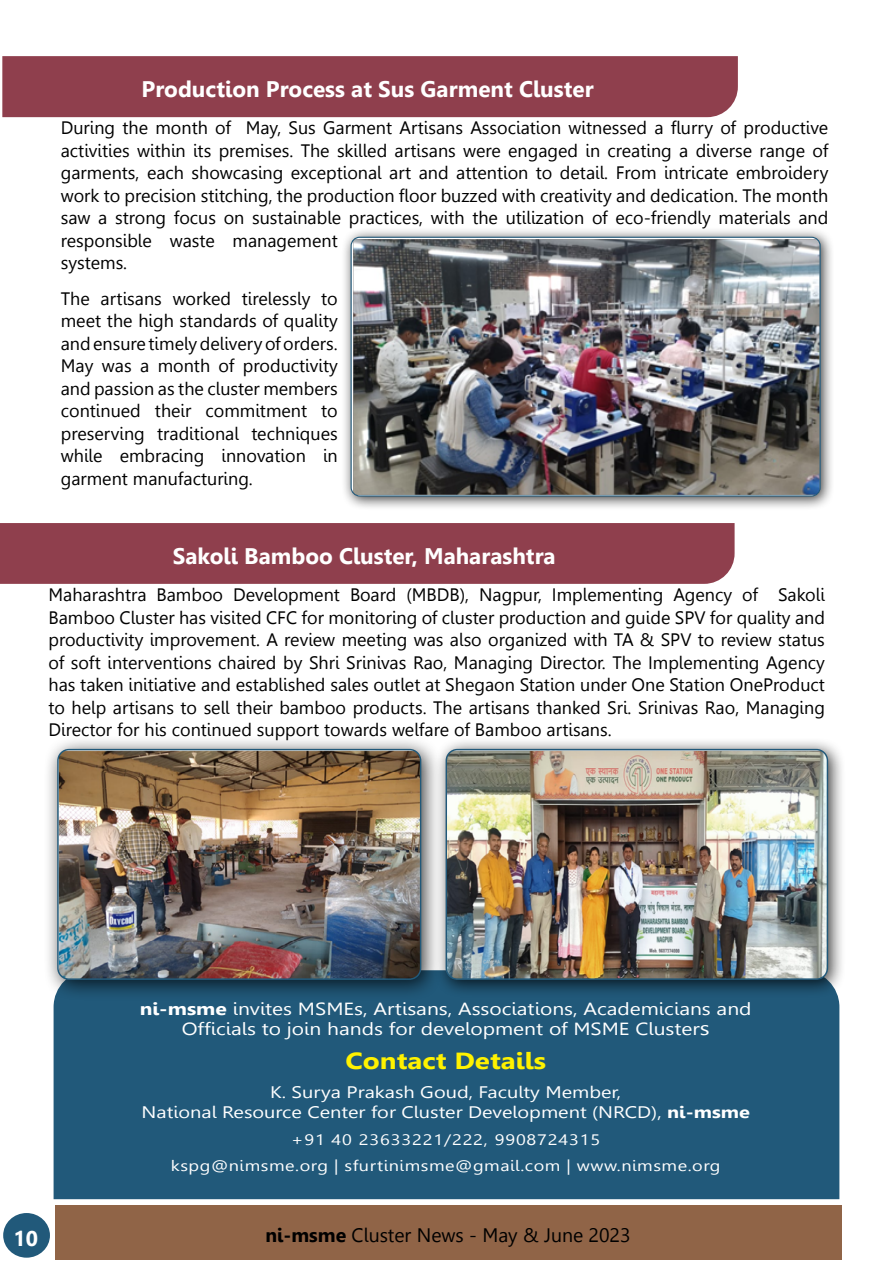
<style>
.page{position:relative;width:893px;height:1263px;background:#fff}
.page>*{position:absolute;margin:0;border:0;box-sizing:border-box;transform-origin:0 0}
.t1{font:700 23.25px "Leelawadee";color:#fff200;scale:1.2 1}
.t2{font:700 22.5px "Leelawadee";color:#fff}
.t3{font:700 21.3px "Leelawadee";color:#fff}
.t4{font:19.5px "Leelawadee";color:#000}
.t5{font:18px/22.5px "Leelawadee";color:#000;text-align:justify}
.t6{font:17.55px/20.2px "Leelawadee";color:#fff;text-align:center;scale:1.2 1}
.t7{font:16.65px/20.2px "Leelawadee";color:#fff;text-align:center;scale:1.2 1}
.t8{font:15.15px/26.4px "Leelawadee";letter-spacing:.03em;color:#fff;text-align:center;scale:1.2 1}
.s1{font-weight:700}
.s2{font-size:19.5px}
</style>
<div class="page">
<div style="left:3px;top:1213px;width:47px;height:45px;background:#21597a;border-radius:50%"></div>
<div style="left:55px;top:1206px;width:786px;height:54px;background:#906447"></div>
<div style="left:54px;top:998px;width:785px;height:201px;background:#21597a"></div>
<div style="left:2px;top:56px;width:736px;height:61px;background:#8f3f4d"></div>
<div style="left:342px;top:228px;width:493px;height:283px;background:#000;opacity:.75"></div>
<img style="left:352px;top:238px;width:468px;height:258px">
<div style="left:351px;top:237px;width:470px;height:259px;border:1px solid #21597a;border-radius:9px"></div>
<div style="left:0;top:523px;width:735px;height:61px;background:#8f3f4d"></div>
<div style="left:43px;top:735px;width:399px;height:266px;background:#000;opacity:.75"></div>
<img style="left:59px;top:750px;width:362px;height:229px">
<div style="left:57px;top:749px;width:364px;height:231px;border:1px solid #21597a;border-radius:11px"></div>
<div style="left:434px;top:737px;width:412px;height:261px;background:#000;opacity:.75"></div>
<img style="left:447px;top:750px;width:380px;height:229px">
<div style="left:446px;top:749px;width:382px;height:231px;border:1px solid #21597a;border-radius:11px"></div>
<p class="t2" style="left:142px;top:77px;width:453px">Production Process at Sus Garment Cluster</p>
<p class="t5" style="left:61px;top:117px;width:769px;text-align:left">During the month of May, Sus Garment Artisans Association witnessed a flurry of productive activities within its premises. The skilled artisans were engaged in creating a diverse range of garments, each showcasing exceptional art and attention to detail. From intricate embroidery work to precision stitching, the production floor buzzed with creativity and dedication. The month saw a strong focus on sustainable practices, with the utilization of eco-friendly materials and responsible waste management<br>systems.</p>
<p class="t5" style="left:61px;top:287px;width:279px">The artisans worked tirelessly to meet the high standards of quality and ensure timely delivery of orders.<br>May was a month of productivity and passion as the cluster members continued their commitment to preserving traditional techniques while embracing innovation in garment manufacturing.</p>
<p class="t2" style="left:173px;top:543px;width:384px">Sakoli Bamboo Cluster, Maharashtra</p>
<p class="t5" style="left:48px;top:584px;width:778px">Maharashtra Bamboo Development Board (MBDB), Nagpur, Implementing Agency of Sakoli Bamboo Cluster has visited CFC for monitoring of cluster production and guide SPV for quality and productivity improvement. A review meeting was also organized with TA &amp; SPV to review status of soft interventions chaired by Shri Srinivas Rao, Managing Director. The Implementing Agency has taken initiative and established sales outlet at Shegaon Station under One Station OneProduct to help artisans to sell their bamboo products. The artisans thanked Sri. Srinivas Rao, Managing Director for his continued support towards welfare of Bamboo artisans.</p>
<p class="t6" style="left:140px;top:999px;width:511px"><span class="s1">ni-msme</span> invites MSMEs, Artisans, Associations, Academicians and<br>Officials to join hands for development of MSME Cluster<span class="s2">s</span></p>
<p class="t1" style="left:345px;top:1047px;width:169px">Contact Details</p>
<p class="t7" style="left:142px;top:1082px;width:508px">K. Surya Prakash Goud, Faculty Member,<br>National Resource Center for Cluster Development (NRCD), <span class="s1">ni-msme</span></p>
<p class="t8" style="left:171px;top:1126px;width:460px">+91 40 23633221/222, 9908724315<br>kspg@nimsme.org | sfurtinimsme@gmail.com | www.nimsme.org</p>
<p class="t3" style="left:13px;top:1226px;width:26px">10</p>
<p class="t4" style="left:266px;top:1224px;width:367px"><span class="s1">ni-msme</span> Cluster News - May &amp; June 2023</p>
</div>
